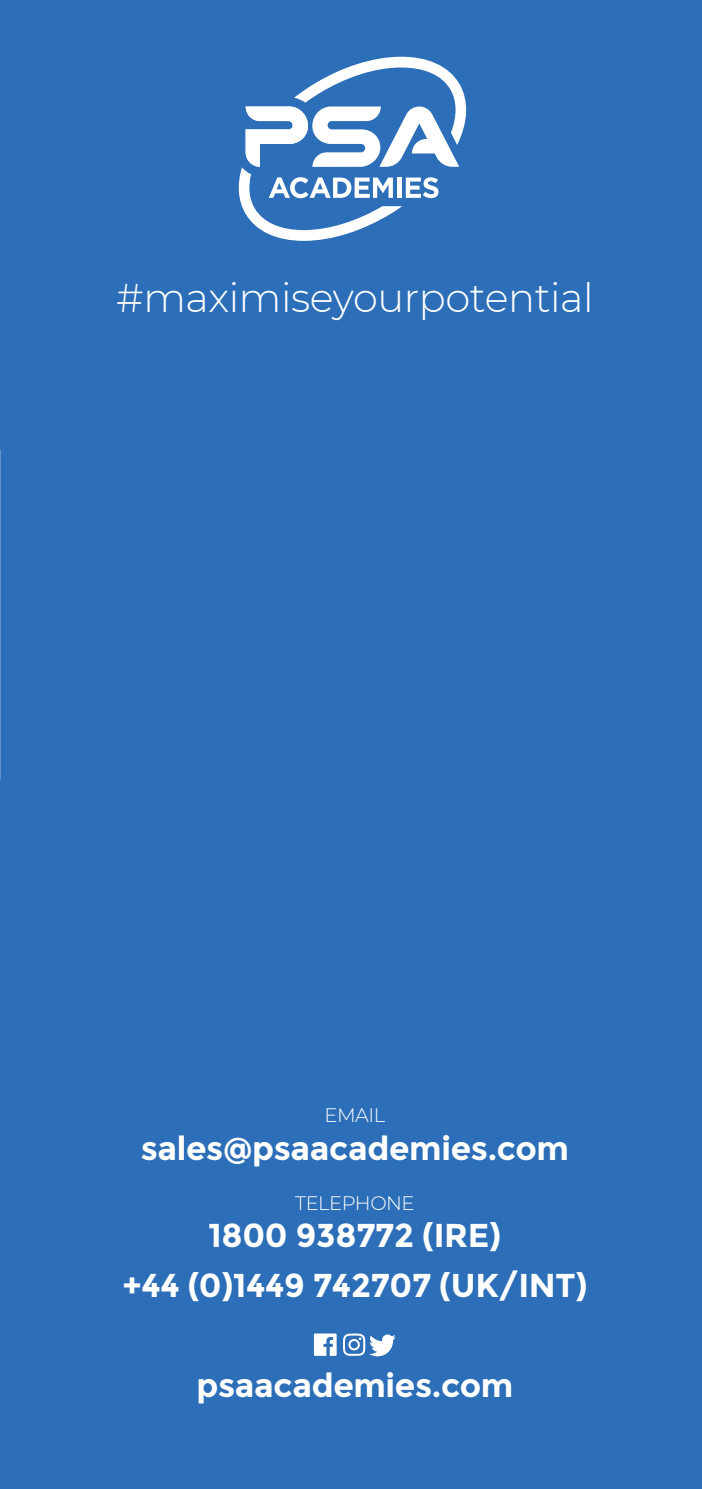
<style>
.page{position:relative;width:702px;height:1489px;background:#fff}
.page>*{position:absolute;margin:0;border:0;box-sizing:border-box;transform-origin:0 0}
.t1{font:300 40px "Montserrat";letter-spacing:-.01em;color:#fff}
.t2{font:700 33px/50px "Montserrat";letter-spacing:-.01em;color:#fff;text-align:center}
.t3{font:300 19.5px "Montserrat";letter-spacing:-.025em;color:#fff}
</style>
<div class="page">
<div style="left:0;top:0;width:702px;height:1488px;background:#2c6fb8"></div>
<svg style="left:238px;top:56px;width:229px;height:185px"></svg>
<img style="left:0;top:449px;width:1px;height:330px">
<svg style="left:314px;top:1333px;width:22px;height:22px"></svg>
<svg style="left:343px;top:1333px;width:53px;height:23px"></svg>
<p class="t1" style="left:116px;top:271px;width:479px">#maximiseyourpotential</p>
<p class="t3" style="left:324px;top:1102px;width:62px">EMAIL</p>
<p class="t2" style="left:141px;top:1123px;width:430px">sales@psaacademies.com</p>
<p class="t3" style="left:295px;top:1189px;width:121px">TELEPHONE</p>
<p class="t2" style="left:122px;top:1210px;width:466px">1800 938772 (IRE)<br>+44 (0)1449 742707 (UK/INT)</p>
<p class="t2" style="left:196px;top:1360px;width:318px">psaacademies.com</p>
</div>
